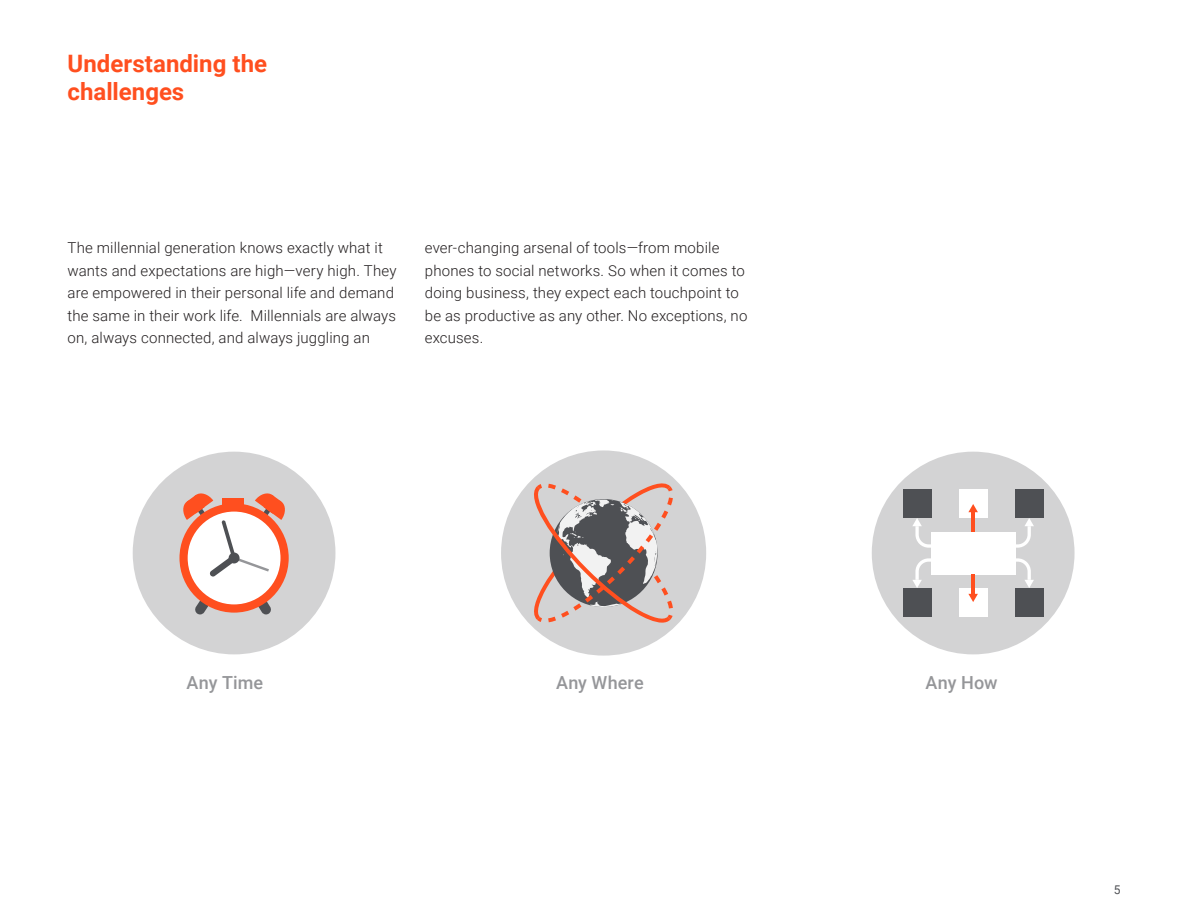
<style>
.page{position:relative;width:1188px;height:918px;background:#fff}
.page>*{position:absolute;margin:0;border:0;box-sizing:border-box;transform-origin:0 0}
.t1{font:700 24px/28.5px "Roboto";color:#ff4f1f}
.t2{font:500 18px "Roboto";letter-spacing:.005em;color:#959699}
.t3{font:300 15px/22.5px "Roboto";letter-spacing:.01em;color:#231f20}
.t4{font:12px "Roboto";color:#4e5054}
</style>
<div class="page">
<div style="left:872px;top:452px;width:203px;height:202px;background:#d3d3d4;border-radius:50%"></div>
<div style="left:931px;top:532px;width:84px;height:42px;background:#fff"></div>
<div style="left:903px;top:490px;width:28px;height:28px;background:#4e5054"></div>
<div style="left:959px;top:490px;width:28px;height:28px;background:#fff"></div>
<div style="left:1015px;top:490px;width:28px;height:28px;background:#4e5054"></div>
<div style="left:903px;top:588px;width:28px;height:28px;background:#4e5054"></div>
<div style="left:959px;top:588px;width:28px;height:28px;background:#fff"></div>
<div style="left:1015px;top:588px;width:28px;height:28px;background:#4e5054"></div>
<svg style="left:968px;top:504px;width:10px;height:8px"></svg>
<hr style="left:972px;top:512px;width:3px;height:20px;background:#ff4f1f">
<svg style="left:968px;top:594px;width:10px;height:8px"></svg>
<hr style="left:972px;top:574px;width:3px;height:20px;background:#ff4f1f">
<svg style="left:913px;top:518px;width:18px;height:30px"></svg>
<svg style="left:912px;top:558px;width:19px;height:30px"></svg>
<svg style="left:1015px;top:518px;width:19px;height:30px"></svg>
<svg style="left:1015px;top:558px;width:19px;height:30px"></svg>
<div style="left:133px;top:452px;width:202px;height:202px;background:#d3d3d4;border-radius:50%"></div>
<svg style="left:182px;top:493px;width:104px;height:121px"></svg>
<div style="left:229px;top:553px;width:11px;height:10px;background:#4e5054;border-radius:50%"></div>
<div style="left:501px;top:450px;width:205px;height:206px;background:#d3d3d4;border-radius:50%"></div>
<svg style="left:525px;top:479px;width:148px;height:144px"></svg>
<h1 class="t1" style="left:68px;top:48px;width:201px">Understanding the challenges</h1>
<p class="t3" style="left:68px;top:236px;width:331px">The millennial generation knows exactly what it wants and expectations are high—very high. They are empowered in their personal life and demand the same in their work life. Millennials are always on, always connected, and always juggling an</p>
<p class="t3" style="left:425px;top:236px;width:324px">ever-changing arsenal of tools—from mobile phones to social networks. So when it comes to doing business, they expect each touchpoint to be as productive as any other. No exceptions, no excuses.</p>
<p class="t2" style="left:187px;top:669px;width:78px">Any Time</p>
<p class="t2" style="left:556px;top:669px;width:89px">Any Where</p>
<p class="t2" style="left:926px;top:669px;width:73px">Any How</p>
<p class="t4" style="left:1114px;top:881px;width:8px">5</p>
</div>
